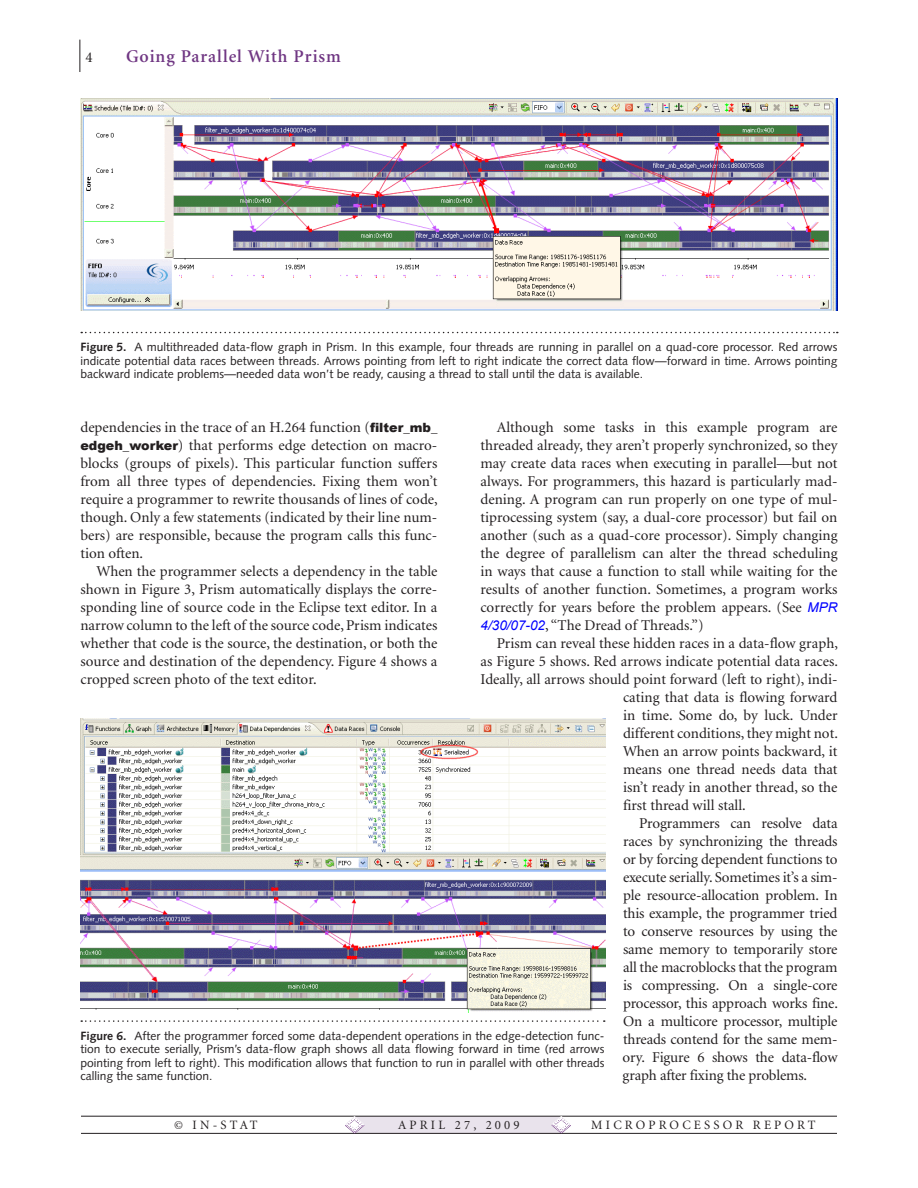
<style>
.page{position:relative;width:918px;height:1188px;background:#fff}
.page>*{position:absolute;margin:0;border:0;box-sizing:border-box;transform-origin:0 0}
.t1{font:600 18px "Minion";letter-spacing:.05em;color:#703783}
.Normal_no_indent{font:15px/18px "Minion";color:#231f20;text-align:justify}
.t2{font:12.75px "Minion";letter-spacing:.25em;color:#231f20}
.Figure_Caption{font:12px/13.5px "Syntax";color:#231f20;text-align:justify}
.s1{font-weight:700}
.s2{font-family:"Arial";font-weight:900;font-size:12.75px}
.s3{font-family:"Arial";font-style:italic;font-size:13.5px;color:#00f}
</style>
<div class="page">
<hr style="left:80px;top:40px;width:1px;height:32px;background:#231f20">
<div style="left:354px;top:1116px;width:207px;height:17px;background:#e9e3ec"></div>
<hr style="left:81px;top:1116px;width:756px;height:1px;background:#231f20">
<hr style="left:81px;top:1133px;width:756px;height:1px;background:#231f20">
<svg style="left:552px;top:1116px;width:19px;height:17px"></svg>
<svg style="left:345px;top:1117px;width:19px;height:16px"></svg>
<img style="left:80px;top:99px;width:758px;height:211px">
<svg style="left:81px;top:332px;width:757px;height:1px"></svg>
<img style="left:80px;top:718px;width:525px;height:295px">
<svg style="left:81px;top:1020px;width:524px;height:2px"></svg>
<p class="t1" style="left:126px;top:47px;width:216px">Going Parallel With Prism</p>
<p class="Figure_Caption" style="left:80px;top:340px;width:759px"><span class="s1">Figure 5.</span> A multithreaded data-flow graph in Prism. In this example, four threads are running in parallel on a quad-core processor. Red arrows indicate potential data races between threads. Arrows pointing from left to right indicate the correct data flow—forward in time. Arrows pointing backward indicate problems—needed data won’t be ready, causing a thread to stall until the data is available.</p>
<p class="Normal_no_indent" style="left:80px;top:419px;width:359px">dependencies in the trace of an H.264 function (<span class="s2">filter_mb_ edgeh_worker</span>) that performs edge detection on macro&shy;blocks (groups of pixels). This particular function suffers from all three types of dependencies. Fixing them won’t require a programmer to rewrite thousands of lines of code, though. Only a few statements (indicated by their line num&shy;bers) are responsible, because the program calls this func&shy;tion often.</p>
<p class="Normal_no_indent" style="left:80px;top:563px;width:358px;text-indent:16px">When the programmer selects a dependency in the table shown in Figure 3 , Prism automatically displays the corre&shy;sponding line of source code in the Eclipse text editor. In a narrow column to the left of the source code, Prism indicates whether that code is the source, the destination, or both the source and destination of the dependency. Figure 4 shows a cropped screen photo of the text editor.</p>
<p class="Normal_no_indent" style="left:481px;top:419px;width:359px;text-indent:16px">Although some tasks in this example program are threaded already, they aren’t properly synchronized, so they may create data races when executing in parallel—but not always. For programmers, this hazard is particularly mad&shy;dening. A program can run properly on one type of mul&shy;tiprocessing system (say, a dual-core processor) but fail on another (such as a quad-core processor). Simply changing the degree of parallelism can alter the thread scheduling in ways that cause a function to stall while waiting for the results of another function. Sometimes, a program works correctly for years before the problem appears. (See <span class="s3">MPR 4/30/07-02</span>, “The Dread of Threads.”)</p>
<p class="Normal_no_indent" style="left:497px;top:635px;width:343px">Prism can reveal these hidden races in a data-flow graph,</p>
<p class="Normal_no_indent" style="left:481px;top:653px;width:359px">as Figure 5 shows. Red arrows indicate potential data races.</p>
<p class="Normal_no_indent" style="left:481px;top:671px;width:358px">Ideally, all arrows should point forward (left to right), indi-</p>
<p class="Normal_no_indent" style="left:623px;top:689px;width:216px">cating that data is flowing forward</p>
<p class="Normal_no_indent" style="left:623px;top:707px;width:216px">in time. Some do, by luck. Under</p>
<p class="Normal_no_indent" style="left:623px;top:725px;width:216px">different conditions,they might not.</p>
<p class="Normal_no_indent" style="left:623px;top:743px;width:216px">When an arrow points backward, it</p>
<p class="Normal_no_indent" style="left:623px;top:761px;width:216px">means one thread needs data that</p>
<p class="Normal_no_indent" style="left:623px;top:779px;width:216px">isn’t ready in another thread, so the</p>
<p class="Normal_no_indent" style="left:623px;top:797px;width:124px">first thread will stall.</p>
<p class="Normal_no_indent" style="left:622px;top:815px;width:217px;text-indent:17px">Programmers can resolve data races by synchronizing the threads or by forcing dependent functions to execute serially. Sometimes it’s a sim&shy;ple resource-allocation problem. In this example, the programmer tried to conserve resources by using the same memory to temporarily store all the macroblocks that the program is compressing. On a single-core processor, this approach works fine.<br>On a multicore processor, multiple threads contend for the same mem&shy;ory. Figure 6 shows the data-flow graph after fixing the problems.</p>
<p class="Figure_Caption" style="left:80px;top:1029px;width:526px"><span class="s1">Figure 6.</span> After the programmer forced some data-dependent operations in the edge-detection func&shy;tion to execute serially, Prism’s data-flow graph shows all data flowing forward in time (red arrows pointing from left to right). This modification allows that function to run in parallel with other threads calling the same function.</p>
<p class="t2" style="left:174px;top:1119px;width:85px">© In-Stat</p>
<p class="t2" style="left:398px;top:1119px;width:123px">April 27, 2009</p>
<p class="t2" style="left:591px;top:1119px;width:226px">microprocess or report</p>
</div>
